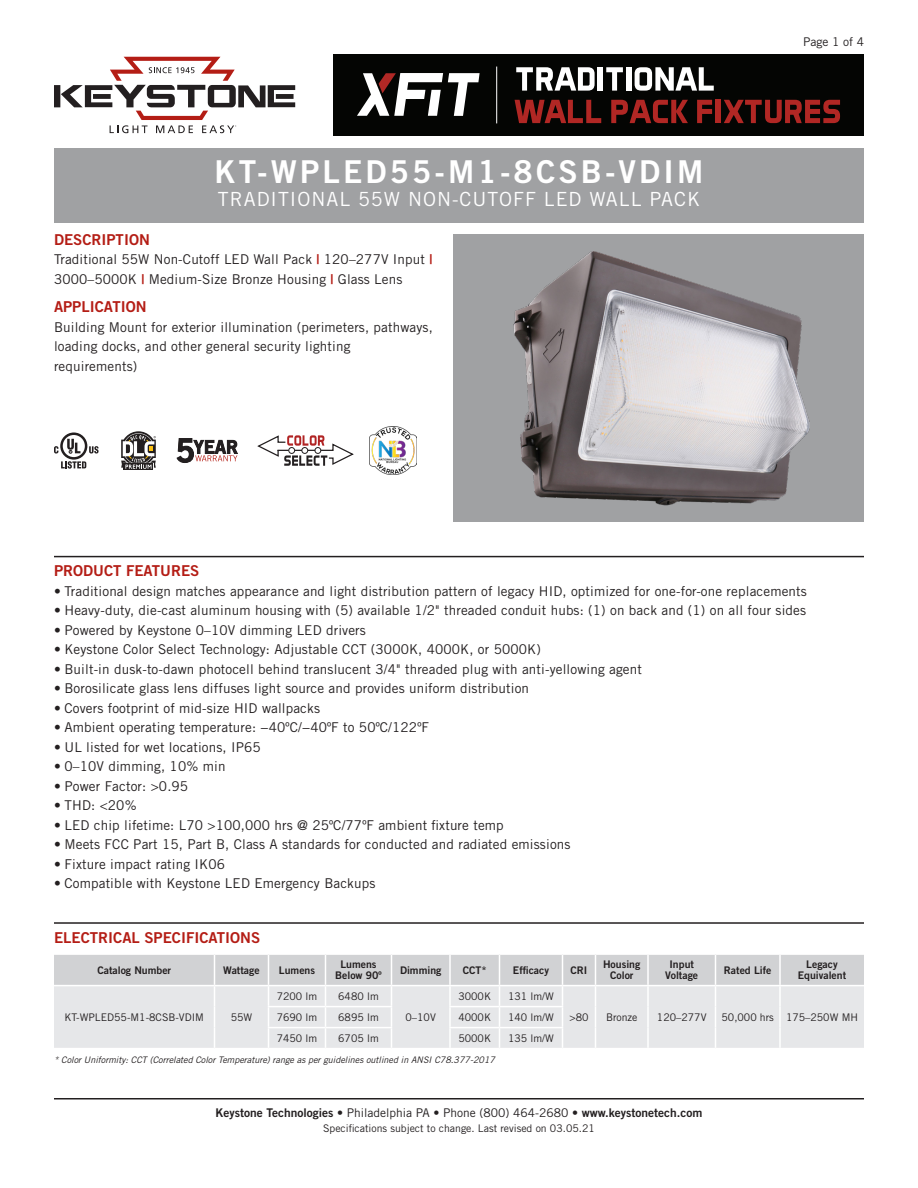
<style>
.page{position:relative;width:918px;height:1188px;background:#fff}
.page>*{position:absolute;margin:0;border:0;box-sizing:border-box;transform-origin:0 0}
.t1{font:31.5px "Trade Gothic LT Std Bd 2";letter-spacing:.1em;color:#fff}
.SubTitle{font:19.5px "Trade Gothic LT Std";letter-spacing:.05em;color:#fff}
.Heading_01{font:15px "Trade Gothic LT Std Bd 2";color:#b41d15}
.Text_After_Descripti{font:13.5px/19.5px "Trade Gothic LT Std";letter-spacing:.01em;color:#231f20}
.t2{font:12px "Trade Gothic LT Std Bd 2";color:#231f20}
.Page{font:12px "Trade Gothic LT Std";color:#231f20}
.Table_Text{font:10.5px "Trade Gothic LT Std";color:#231f20}
.Table_Header{font:10.5px/10.5px "Trade Gothic LT Std Bd 2";color:#231f20;text-align:center}
.Rev{font:10.5px "Trade Gothic LT Std";color:#231f20}
.Table_Footnote{font:italic 9px "Trade Gothic LT Std";color:#231f20}
.s1{font-family:"Trade Gothic LT Std Bd 2";color:#b41d15}
.s2{font-family:"Trade Gothic LT Std"}
</style>
<div class="page">
<hr style="left:54px;top:1098px;width:810px;height:2px;background:#231f20">
<div style="left:54px;top:148px;width:810px;height:75px;background:#a0a1a3"></div>
<hr style="left:54px;top:922px;width:810px;height:2px;background:#231f20">
<svg style="left:54px;top:954px;width:810px;height:94px;background:#e0e1e3"></svg>
<div style="left:453px;top:234px;width:411px;height:288px;background:#a0a1a3"></div>
<img style="left:513px;top:251px;width:297px;height:255px">
<hr style="left:54px;top:556px;width:810px;height:1px;background:#231f20">
<div style="left:333px;top:54px;width:531px;height:82px;background:#040503"></div>
<svg style="left:54px;top:57px;width:241px;height:76px"></svg>
<svg style="left:357px;top:73px;width:123px;height:43px"></svg>
<hr style="left:496px;top:67px;width:1px;height:56px;background:#fff">
<svg style="left:516px;top:67px;width:79px;height:24px"></svg>
<div style="left:598px;top:67px;width:5px;height:24px;background:#fff"></div>
<svg style="left:606px;top:67px;width:17px;height:24px"></svg>
<div style="left:626px;top:67px;width:5px;height:24px;background:#fff"></div>
<svg style="left:635px;top:67px;width:79px;height:24px"></svg>
<svg style="left:515px;top:100px;width:86px;height:23px"></svg>
<svg style="left:611px;top:100px;width:77px;height:23px"></svg>
<svg style="left:697px;top:100px;width:15px;height:23px"></svg>
<div style="left:715px;top:100px;width:5px;height:23px;background:#b12724"></div>
<svg style="left:724px;top:100px;width:116px;height:23px"></svg>
<svg style="left:257px;top:435px;width:97px;height:31px"></svg>
<svg style="left:61px;top:461px;width:25px;height:8px"></svg>
<svg style="left:89px;top:446px;width:10px;height:8px"></svg>
<svg style="left:60px;top:432px;width:27px;height:28px"></svg>
<svg style="left:63px;top:435px;width:22px;height:22px"></svg>
<svg style="left:67px;top:439px;width:13px;height:14px"></svg>
<svg style="left:54px;top:446px;width:4px;height:8px"></svg>
<svg style="left:177px;top:438px;width:61px;height:25px"></svg>
<div style="left:124px;top:464px;width:29px;height:6px;background:#231f20"></div>
<svg style="left:121px;top:431px;width:35px;height:38px"></svg>
<img style="left:369px;top:427px;width:48px;height:47px">
<p class="t1" style="left:215px;top:152px;width:490px">KT-WPLED55-M1-8CSB-VDIM</p>
<p class="SubTitle" style="left:218px;top:187px;width:484px">TRADITIONAL 55W NON-CUTOFF LED WALL PACK</p>
<p class="Heading_01" style="left:54px;top:230px;width:97px">DESCRIPTION</p>
<p class="Text_After_Descripti" style="left:54px;top:250px;width:380px">Traditional 55W Non-Cutoff LED Wall Pack <span class="s1">|</span> 120–277V Input <span class="s1">|<br></span>3000–5000K <span class="s1">|</span> Medium-Size Bronze Housing <span class="s1">|</span> Glass Lens</p>
<p class="Heading_01" style="left:54px;top:298px;width:94px">APPLICATION</p>
<p class="Text_After_Descripti" style="left:54px;top:317px;width:380px">Building Mount for exterior illumination (perimeters, pathways, loading docks, and other general security lighting requirements)</p>
<p class="Page" style="left:803px;top:35px;width:62px">Page 1 of 4</p>
<p class="Heading_01" style="left:54px;top:562px;width:147px">PRODUCT FEATURES</p>
<p class="Text_After_Descripti" style="left:54px;top:581px;width:754px">• Traditional design matches appearance and light distribution pattern of legacy HID, optimized for one-for-one replacements</p>
<p class="Text_After_Descripti" style="left:54px;top:601px;width:754px">• Heavy-duty, die-cast aluminum housing with (5) available 1/2" threaded conduit hubs: (1) on back and (1) on all four sides</p>
<p class="Text_After_Descripti" style="left:54px;top:620px;width:313px">• Powered by Keystone 0–10V dimming LED drivers</p>
<p class="Text_After_Descripti" style="left:54px;top:640px;width:488px">• Keystone Color Select Technology: Adjustable CCT (3000K, 4000K, or 5000K)</p>
<p class="Text_After_Descripti" style="left:54px;top:659px;width:589px">• Built-in dusk-to-dawn photocell behind translucent 3/4" threaded plug with anti-yellowing agent</p>
<p class="Text_After_Descripti" style="left:54px;top:679px;width:477px">• Borosilicate glass lens diffuses light source and provides uniform distribution</p>
<p class="Text_After_Descripti" style="left:54px;top:698px;width:268px">• Covers footprint of mid-size HID wallpacks</p>
<p class="Text_After_Descripti" style="left:54px;top:718px;width:377px">• Ambient operating temperature: −40ºC/−40ºF to 50ºC/122ºF</p>
<p class="Text_After_Descripti" style="left:54px;top:737px;width:208px">• UL listed for wet locations, IP65</p>
<p class="Text_After_Descripti" style="left:54px;top:757px;width:173px">• 0–10V dimming, 10% min</p>
<p class="Text_After_Descripti" style="left:54px;top:776px;width:136px">• Power Factor: &gt;0.95</p>
<p class="Text_After_Descripti" style="left:54px;top:796px;width:84px">• THD: &lt;20%</p>
<p class="Text_After_Descripti" style="left:54px;top:815px;width:451px">• LED chip lifetime: L70 &gt;100,000 hrs @ 25ºC/77ºF ambient fixture temp</p>
<p class="Text_After_Descripti" style="left:54px;top:835px;width:518px">• Meets FCC Part 15, Part B, Class A standards for conducted and radiated emissions</p>
<p class="Text_After_Descripti" style="left:54px;top:854px;width:172px">• Fixture impact rating IK06</p>
<p class="Text_After_Descripti" style="left:54px;top:874px;width:323px">• Compatible with Keystone LED Emergency Backups</p>
<p class="Heading_01" style="left:54px;top:928px;width:208px">ELECTRICAL SPECIFICATIONS</p>
<p class="Table_Header" style="left:97px;top:964px;width:75px">Catalog Number</p>
<p class="Table_Header" style="left:223px;top:964px;width:38px">Wattage</p>
<p class="Table_Header" style="left:279px;top:964px;width:38px">Lumens</p>
<p class="Table_Header" style="left:335px;top:959px;width:48px">Lumens<br>Below 90º</p>
<p class="Table_Header" style="left:400px;top:964px;width:43px">Dimming</p>
<p class="Table_Header" style="left:463px;top:964px;width:25px">CCT*</p>
<p class="Table_Header" style="left:513px;top:964px;width:38px">Efficacy</p>
<p class="Table_Header" style="left:571px;top:964px;width:18px">CRI</p>
<p class="Table_Header" style="left:603px;top:959px;width:39px">Housing<br>Color</p>
<p class="Table_Header" style="left:665px;top:959px;width:34px">Input<br>Voltage</p>
<p class="Table_Header" style="left:724px;top:964px;width:49px">Rated Life</p>
<p class="Table_Header" style="left:798px;top:959px;width:50px">Legacy<br>Equivalent</p>
<p class="Table_Text" style="left:64px;top:1011px;width:141px">KT-WPLED55-M1-8CSB-VDIM</p>
<p class="Table_Text" style="left:231px;top:1011px;width:23px">55W</p>
<p class="Table_Text" style="left:277px;top:990px;width:42px">7200 lm</p>
<p class="Table_Text" style="left:338px;top:990px;width:42px">6480 lm</p>
<p class="Table_Text" style="left:458px;top:990px;width:34px">3000K</p>
<p class="Table_Text" style="left:508px;top:990px;width:47px">131 lm/W</p>
<p class="Table_Text" style="left:277px;top:1011px;width:42px">7690 lm</p>
<p class="Table_Text" style="left:338px;top:1011px;width:42px">6895 lm</p>
<p class="Table_Text" style="left:458px;top:1011px;width:34px">4000K</p>
<p class="Table_Text" style="left:508px;top:1011px;width:47px">140 lm/W</p>
<p class="Table_Text" style="left:569px;top:1011px;width:21px">&gt;80</p>
<p class="Table_Text" style="left:606px;top:1011px;width:33px">Bronze</p>
<p class="Table_Text" style="left:657px;top:1011px;width:51px">120–277V</p>
<p class="Table_Text" style="left:722px;top:1011px;width:54px">50,000 hrs</p>
<p class="Table_Text" style="left:786px;top:1011px;width:73px">175–250W MH</p>
<p class="Table_Text" style="left:277px;top:1032px;width:42px">7450 lm</p>
<p class="Table_Text" style="left:338px;top:1032px;width:42px">6705 lm</p>
<p class="Table_Text" style="left:458px;top:1032px;width:34px">5000K</p>
<p class="Table_Text" style="left:508px;top:1032px;width:47px">135 lm/W</p>
<p class="Table_Footnote" style="left:54px;top:1054px;width:443px">* Color Uniformity: CCT (Correlated Color Temperature) range as per guidelines outlined in ANSI C78.377-2017</p>
<p class="Table_Text" style="left:406px;top:1011px;width:32px">0–10V</p>
<p class="t2" style="left:215px;top:1105px;width:489px">Keystone Technologies <span class="s2">• Philadelphia PA • Phone (800) 464-2680 •</span> www.keystonetech.com</p>
<p class="Rev" style="left:323px;top:1122px;width:273px">Specifications subject to change. Last revised on 03.05.21</p>
</div>
